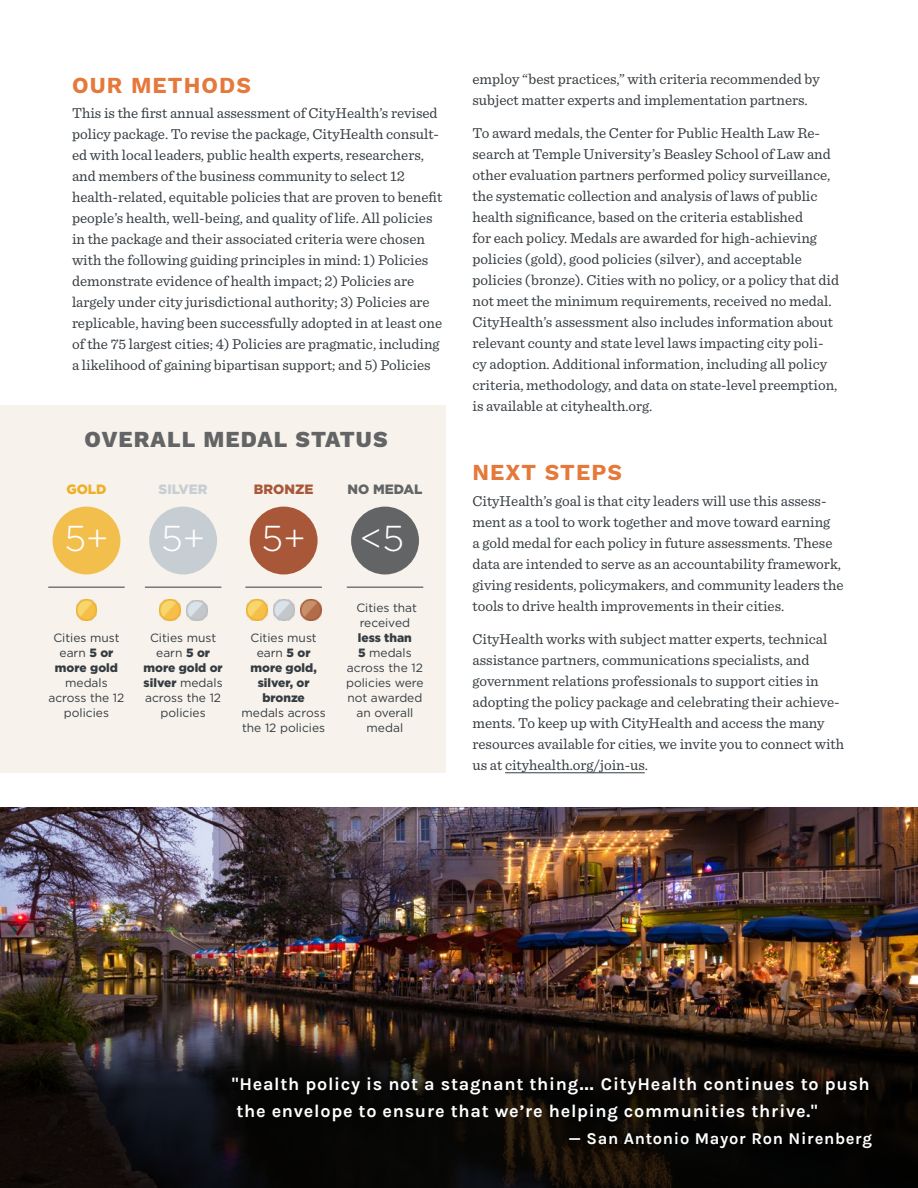
<style>
.page{position:relative;width:918px;height:1188px;background:#fff}
.page>*{position:absolute;margin:0;border:0;box-sizing:border-box;transform-origin:0 0}
.t1{font:300 36px "Gotham";color:#fff}
.t2{font:700 22.5px "Work Sans";letter-spacing:.05em;color:#e5793c}
.t3{font:800 22.5px "Work Sans";letter-spacing:.05em;color:#636466}
.t4{font:700 18px/27px "Karla";letter-spacing:.04em;color:#fff}
.t5{font:700 16.5px "Karla";letter-spacing:.04em;color:#fff}
.t6{font:15px/21px "Sentinel";color:#353c41}
.t7{font:900 13.5px "Gotham";color:#636466}
.t8{font:900 13.5px "Gotham";color:#c7ced3}
.t9{font:900 13.5px "Gotham";color:#a85838}
.t10{font:900 13.5px "Gotham";color:#eeaf23}
.t11{font:12px/15px "Gotham";color:#353c41;text-align:center}
.t12{font:900 12px/15px "Gotham";color:#353c41;text-align:center}
.s1{font-weight:900}
.s2{font-weight:400}
.s3{font-family:"Gotham"}
</style>
<div class="page">
<hr style="left:505px;top:773px;width:140px;height:1px;background:#353c41">
<div style="left:0;top:405px;width:446px;height:367px;background:#f7f2eb"></div>
<img style="left:76px;top:599px;width:21px;height:21px">
<hr style="left:48px;top:587px;width:77px;height:1px;background:#353c41">
<div style="left:53px;top:507px;width:67px;height:67px;background:#f2bf4d;border-radius:50%"></div>
<img style="left:300px;top:599px;width:21px;height:21px">
<img style="left:246px;top:599px;width:21px;height:21px">
<img style="left:273px;top:599px;width:21px;height:21px">
<hr style="left:245px;top:587px;width:77px;height:1px;background:#353c41">
<div style="left:250px;top:507px;width:68px;height:67px;background:#a85838;border-radius:50%"></div>
<hr style="left:347px;top:587px;width:76px;height:1px;background:#353c41">
<div style="left:351px;top:507px;width:68px;height:67px;background:#636466;border-radius:50%"></div>
<img style="left:159px;top:599px;width:21px;height:21px">
<img style="left:186px;top:600px;width:21px;height:21px">
<hr style="left:145px;top:587px;width:76px;height:1px;background:#353c41">
<div style="left:149px;top:507px;width:68px;height:67px;background:#c7ced3;border-radius:50%"></div>
<img style="left:0;top:808px;width:918px;height:200px">
<svg style="left:0;top:1008px;width:918px;height:180px;background:#17110e"></svg>
<h2 class="t2" style="left:72px;top:72px;width:180px">OUR METHODS</h2>
<p class="t6" style="left:72px;top:102px;width:372px">This is the first annual assessment of CityHealth’s revised policy package. To revise the package, CityHealth consult&shy;ed with local leaders, public health experts, researchers, and members of the business community to select 12 health-related, equitable policies that are proven to benefit people’s health, well-being, and quality of life. All policies in the package and their associated criteria were chosen with the following guiding principles in mind: 1) Policies demonstrate evidence of health impact; 2) Policies are largely under city jurisdictional authority; 3) Policies are replicable, having been successfully adopted in at least one of the 75 largest cities; 4) Policies are pragmatic, including a likelihood of gaining bipartisan support; and 5) Policies</p>
<h2 class="t3" style="left:85px;top:426px;width:305px">OVERALL MEDAL STATUS</h2>
<p class="t10" style="left:66px;top:480px;width:42px">GOLD</p>
<p class="t8" style="left:159px;top:480px;width:50px">SILVER</p>
<p class="t9" style="left:254px;top:480px;width:61px">BRONZE</p>
<p class="t7" style="left:348px;top:480px;width:77px">NO MEDAL</p>
<h1 class="t1" style="left:360px;top:516px;width:46px">&lt;5</h1>
<h1 class="t1" style="left:64px;top:516px;width:46px">5+</h1>
<h1 class="t1" style="left:161px;top:516px;width:46px">5+</h1>
<h1 class="t1" style="left:262px;top:516px;width:46px">5+</h1>
<p class="t11" style="left:53px;top:630px;width:68px">Cities must earn <span class="s1">5 or more gold</span></p>
<p class="t11" style="left:48px;top:675px;width:78px">medals across the 12 policies</p>
<p class="t11" style="left:144px;top:630px;width:81px">Cities must earn <span class="s1">5 or more gold or silver</span> medals across the 12 policies</p>
<p class="t12" style="left:251px;top:630px;width:68px"><span class="s2">Cities must earn</span> 5 or more gold, silver, or bronze</p>
<p class="t11" style="left:242px;top:705px;width:86px;text-align:left">medals across the 12 policies</p>
<p class="t11" style="left:356px;top:600px;width:62px;text-align:left">Cities that received</p>
<p class="t11" style="left:346px;top:630px;width:79px"><span class="s1">less than<br>5</span> medals across the 12 policies were not awarded an overall medal</p>
<p class="t6" style="left:472px;top:68px;width:349px">employ “best practices,” with criteria recommended by subject matter experts and implementation partners.</p>
<p class="t6" style="left:472px;top:122px;width:368px">To award medals, the Center for Public Health Law Re&shy;search at Temple University’s Beasley School of Law and other evaluation partners performed policy surveillance, the systematic collection and analysis of laws of public health significance, based on the criteria established<br>for each policy. Medals are awarded for high-achieving policies (gold), good policies (silver), and acceptable policies (bronze). Cities with no policy, or a policy that did not meet the minimum requirements, received no medal.<br>CityHealth’s assessment also includes information about relevant county and state level laws impacting city poli&shy;cy adoption. Additional information, including all policy criteria, methodology, and data on state-level preemption, is available at cityhealth.org.</p>
<h2 class="t2" style="left:472px;top:460px;width:151px">NEXT STEPS</h2>
<p class="t6" style="left:472px;top:489px;width:373px">CityHealth’s goal is that city leaders will use this assess&shy;ment as a tool to work together and move toward earning<br>a gold medal for each policy in future assessments. These data are intended to serve as an accountability framework, giving residents, policymakers, and community leaders the tools to drive health improvements in their cities.</p>
<p class="t6" style="left:472px;top:627px;width:373px">CityHealth works with subject matter experts, technical assistance partners, communications specialists, and government relations professionals to support cities in adopting the policy package and celebrating their achieve&shy;ments. To keep up with CityHealth and access the many resources available for cities, we invite you to connect with us at cityhealth.org/join-us.</p>
<p class="t4" style="left:232px;top:1070px;width:640px">"Health policy is not a stagnant thing<span class="s3">…</span> CityHealth continues to push the envelope to ensure that we’re helping communities thrive."</p>
<p class="t5" style="left:568px;top:1129px;width:305px">— San Antonio Mayor Ron Nirenberg</p>
</div>
